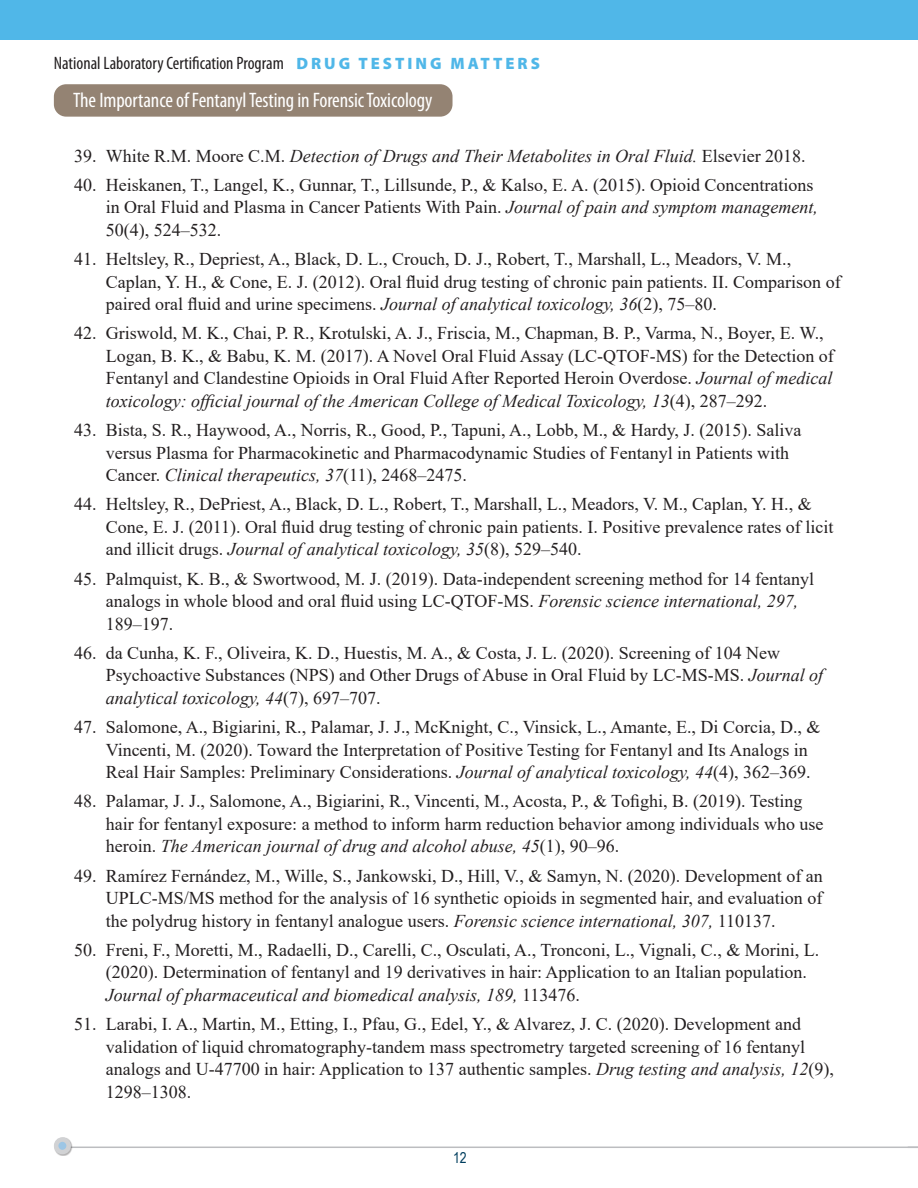
<style>
.page{position:relative;width:918px;height:1188px;background:#fff}
.page>*{position:absolute;margin:0;border:0;box-sizing:border-box;transform-origin:0 0}
.t1{font:condensed 21px "Myriad Pro";letter-spacing:-.005em;color:#fff}
.t2{font:18px/22.5px "Times New Roman";color:#231f20}
.t3{font:italic 18px "Times New Roman";color:#231f20}
.t4{font:condensed 18px "Myriad Pro";color:#231f20}
.t5{font:15px "Arial Narrow";color:#003e5e}
.s1{font-weight:900;font-stretch:normal;font-size:16.5px;color:#50b7e8}
.s2{font-style:normal}
.s3{font-style:italic}
</style>
<div class="page">
<hr style="left:68px;top:1147px;width:850px;height:1px;background:#bcbdc0">
<div style="left:54px;top:1138px;width:19px;height:18px;background:#231f20;opacity:.35"></div>
<div style="left:56px;top:1140px;width:13px;height:12px;background:#9dc6e5;border-radius:50%"></div>
<div style="left:54px;top:1137px;width:17px;height:17px;border:4px solid #d1d2d4;border-radius:50%"></div>
<div style="left:0;top:0;width:918px;height:40px;background:#50b7e8"></div>
<div style="left:54px;top:84px;width:399px;height:33px;background:#948373;border-radius:12px"></div>
<p class="t4" style="left:54px;top:54px;width:488px">National Laboratory Certification Program <span class="s1">D R U G T E S T I N G M AT T E R S</span></p>
<p class="t1" style="left:73px;top:89px;width:361px">The Importance of Fentanyl Testing in Forensic Toxicology</p>
<p class="t3" style="left:74px;top:143px;width:733px"><span class="s2">39. White R.M. Moore C.M.</span> Detection of Drugs and Their Metabolites in Oral Fluid. <span class="s2">Elsevier 2018.</span></p>
<p class="t2" style="left:106px;top:173px;width:714px;text-indent:-32px">40. Heiskanen, T., Langel, K., Gunnar, T., Lillsunde, P., &amp; Kalso, E. A. (2015). Opioid Concentrations in Oral Fluid and Plasma in Cancer Patients With Pain. <span class="s3">Journal of pain and symptom management,<br></span>50(4), 524–532.</p>
<p class="t2" style="left:106px;top:247px;width:736px;text-indent:-32px">41. Heltsley, R., Depriest, A., Black, D. L., Crouch, D. J., Robert, T., Marshall, L., Meadors, V. M.,<br>Caplan, Y. H., &amp; Cone, E. J. (2012). Oral fluid drug testing of chronic pain patients. II. Comparison of paired oral fluid and urine specimens. <span class="s3">Journal of analytical toxicology, 36</span>(2), 75–80.</p>
<p class="t2" style="left:106px;top:321px;width:730px;text-indent:-32px">42. Griswold, M. K., Chai, P. R., Krotulski, A. J., Friscia, M., Chapman, B. P., Varma, N., Boyer, E. W., Logan, B. K., &amp; Babu, K. M. (2017). A Novel Oral Fluid Assay (LC-QTOF-MS) for the Detection of Fentanyl and Clandestine Opioids in Oral Fluid After Reported Heroin Overdose. <span class="s3">Journal of medical toxicology: official journal of the American College of Medical Toxicology, 13</span>(4), 287–292.</p>
<p class="t2" style="left:106px;top:418px;width:697px;text-indent:-32px">43. Bista, S. R., Haywood, A., Norris, R., Good, P., Tapuni, A., Lobb, M., &amp; Hardy, J. (2015). Saliva versus Plasma for Pharmacokinetic and Pharmacodynamic Studies of Fentanyl in Patients with<br>Cancer. <span class="s3">Clinical therapeutics, 37</span>(11), 2468–2475.</p>
<p class="t2" style="left:106px;top:492px;width:729px;text-indent:-32px">44. Heltsley, R., DePriest, A., Black, D. L., Robert, T., Marshall, L., Meadors, V. M., Caplan, Y. H., &amp;<br>Cone, E. J. (2011). Oral fluid drug testing of chronic pain patients. I. Positive prevalence rates of licit and illicit drugs. <span class="s3">Journal of analytical toxicology, 35</span>(8), 529–540.</p>
<p class="t2" style="left:106px;top:567px;width:710px;text-indent:-32px">45. Palmquist, K. B., &amp; Swortwood, M. J. (2019). Data-independent screening method for 14 fentanyl analogs in whole blood and oral fluid using LC-QTOF-MS. <span class="s3">Forensic science international, 297,<br></span>189–197.</p>
<p class="t2" style="left:106px;top:641px;width:719px;text-indent:-32px">46. da Cunha, K. F., Oliveira, K. D., Huestis, M. A., &amp; Costa, J. L. (2020). Screening of 104 New<br>Psychoactive Substances (NPS) and Other Drugs of Abuse in Oral Fluid by LC-MS-MS. <span class="s3">Journal of analytical toxicology, 44</span>(7), 697–707.</p>
<p class="t2" style="left:106px;top:715px;width:716px;text-indent:-32px">47. Salomone, A., Bigiarini, R., Palamar, J. J., McKnight, C., Vinsick, L., Amante, E., Di Corcia, D., &amp;<br>Vincenti, M. (2020). Toward the Interpretation of Positive Testing for Fentanyl and Its Analogs in<br>Real Hair Samples: Preliminary Considerations. <span class="s3">Journal of analytical toxicology, 44</span>(4), 362–369.</p>
<p class="t2" style="left:106px;top:789px;width:719px;text-indent:-32px">48. Palamar, J. J., Salomone, A., Bigiarini, R., Vincenti, M., Acosta, P., &amp; Tofighi, B. (2019). Testing hair for fentanyl exposure: a method to inform harm reduction behavior among individuals who use heroin. <span class="s3">The American journal of drug and alcohol abuse, 45</span>(1), 90–96.</p>
<p class="t2" style="left:106px;top:864px;width:719px;text-align:justify;text-indent:-32px">49. Ramírez Fernández, M., Wille, S., Jankowski, D., Hill, V., &amp; Samyn, N. (2020). Development of an UPLC-MS/MS method for the analysis of 16 synthetic opioids in segmented hair, and evaluation of the polydrug history in fentanyl analogue users. <span class="s3">Forensic science international, 307,</span> 110137.</p>
<p class="t2" style="left:106px;top:938px;width:715px;text-indent:-32px">50. Freni, F., Moretti, M., Radaelli, D., Carelli, C., Osculati, A., Tronconi, L., Vignali, C., &amp; Morini, L. (2020). Determination of fentanyl and 19 derivatives in hair: Application to an Italian population.<br><span class="s3">Journal of pharmaceutical and biomedical analysis, 189,</span> 113476.</p>
<p class="t2" style="left:106px;top:1012px;width:730px;text-indent:-32px">51. Larabi, I. A., Martin, M., Etting, I., Pfau, G., Edel, Y., &amp; Alvarez, J. C. (2020). Development and validation of liquid chromatography-tandem mass spectrometry targeted screening of 16 fentanyl analogs and U-47700 in hair: Application to 137 authentic samples. <span class="s3">Drug testing and analysis, 12</span>(9), 1298–1308.</p>
<p class="t5" style="left:453px;top:1147px;width:15px">12</p>
</div>
